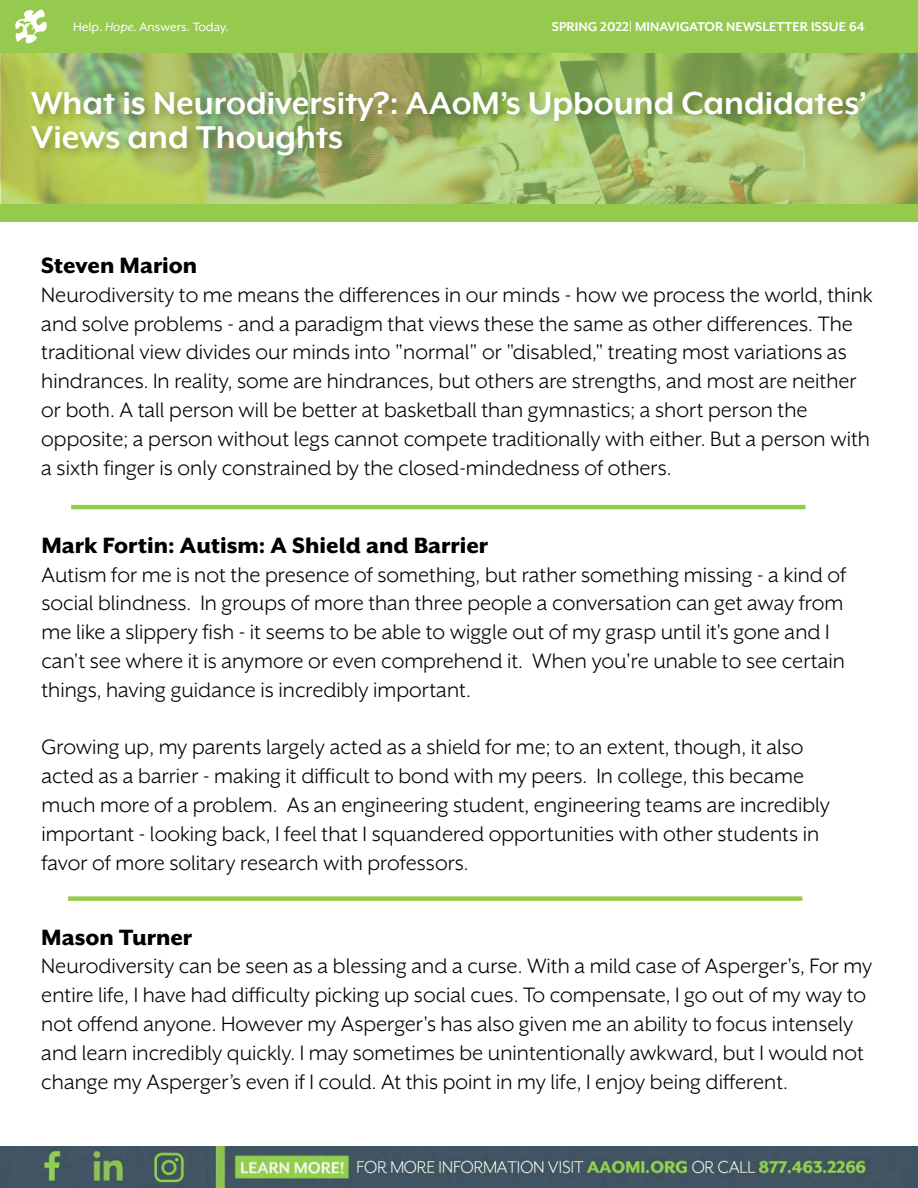
<style>
.page{position:relative;width:918px;height:1188px;background:#fff}
.page>*{position:absolute;margin:0;border:0;box-sizing:border-box;transform-origin:0 0}
.t1{font:700 36.75px/34.5px "Mr Eaves XL Mod OT";color:#fff}
.t2{font:800 25.5px "Mr Eaves XL San OT";color:#000}
.t3{font:24px/28.8px "Mr Eaves XL San OT";color:#000}
.t4{font:700 14.7px "Mr Eaves XL San OT";color:#fff}
.t5{font:14.1px "Mr Eaves XL San OT";color:#fff}
.s1{font-style:italic}
</style>
<div class="page">
<div style="left:0;top:0;width:918px;height:53px;background:#96ca4f"></div>
<svg style="left:15px;top:9px;width:32px;height:35px"></svg>
<img style="left:0;top:1146px;width:918px;height:42px">
<svg style="left:2px;top:54px;width:916px;height:150px;background:#a0ba65"></svg>
<div style="left:29px;top:88px;width:849px;height:81px;background:#000;opacity:.26"></div>
<div style="left:1px;top:204px;width:917px;height:18px;background:#96ca4f"></div>
<hr style="left:71px;top:505px;width:735px;height:4px;background:#96ca4f">
<div style="left:68px;top:896px;width:734px;height:5px;background:#96ca4f"></div>
<p class="t5" style="left:73px;top:19px;width:157px">Help. <span class="s1">Hope.</span> Answers. Today.</p>
<p class="t4" style="left:552px;top:20px;width:314px">SPRING 2022| MINAVIGATOR NEWSLETTER ISSUE 64</p>
<h1 class="t1" style="left:31px;top:85px;width:838px">What is Neurodiversity?: AAoM’s Upbound Candidates’<br>Views and Thoughts</h1>
<p class="t2" style="left:41px;top:253px;width:158px">Steven Marion</p>
<p class="t3" style="left:41px;top:280px;width:833px">Neurodiversity to me means the differences in our minds - how we process the world, think and solve problems - and a paradigm that views these the same as other differences. The traditional view divides our minds into "normal" or "disabled," treating most variations as hindrances. In reality, some are hindrances, but others are strengths, and most are neither or both. A tall person will be better at basketball than gymnastics; a short person the opposite; a person without legs cannot compete traditionally with either. But a person with a sixth finger is only constrained by the closed-mindedness of others.</p>
<p class="t2" style="left:41px;top:532px;width:448px">Mark Fortin: Autism: A Shield and Barrier</p>
<p class="t3" style="left:41px;top:560px;width:807px">Autism for me is not the presence of something, but rather something missing - a kind of social blindness. In groups of more than three people a conversation can get away from me like a slippery fish - it seems to be able to wiggle out of my grasp until it's gone and I can't see where it is anymore or even comprehend it. When you're unable to see certain things, having guidance is incredibly important.</p>
<p class="t3" style="left:41px;top:733px;width:790px">Growing up, my parents largely acted as a shield for me; to an extent, though, it also acted as a barrier - making it difficult to bond with my peers. In college, this became much more of a problem. As an engineering student, engineering teams are incredibly important - looking back, I feel that I squandered opportunities with other students in favor of more solitary research with professors.</p>
<p class="t2" style="left:41px;top:924px;width:152px">Mason Turner</p>
<p class="t3" style="left:41px;top:952px;width:832px">Neurodiversity can be seen as a blessing and a curse. With a mild case of Asperger's, For my entire life, I have had difficulty picking up social cues. To compensate, I go out of my way to not offend anyone. However my Asperger's has also given me an ability to focus intensely and learn incredibly quickly. I may sometimes be unintentionally awkward, but I would not change my Asperger’s even if I could. At this point in my life, I enjoy being different.</p>
</div>
